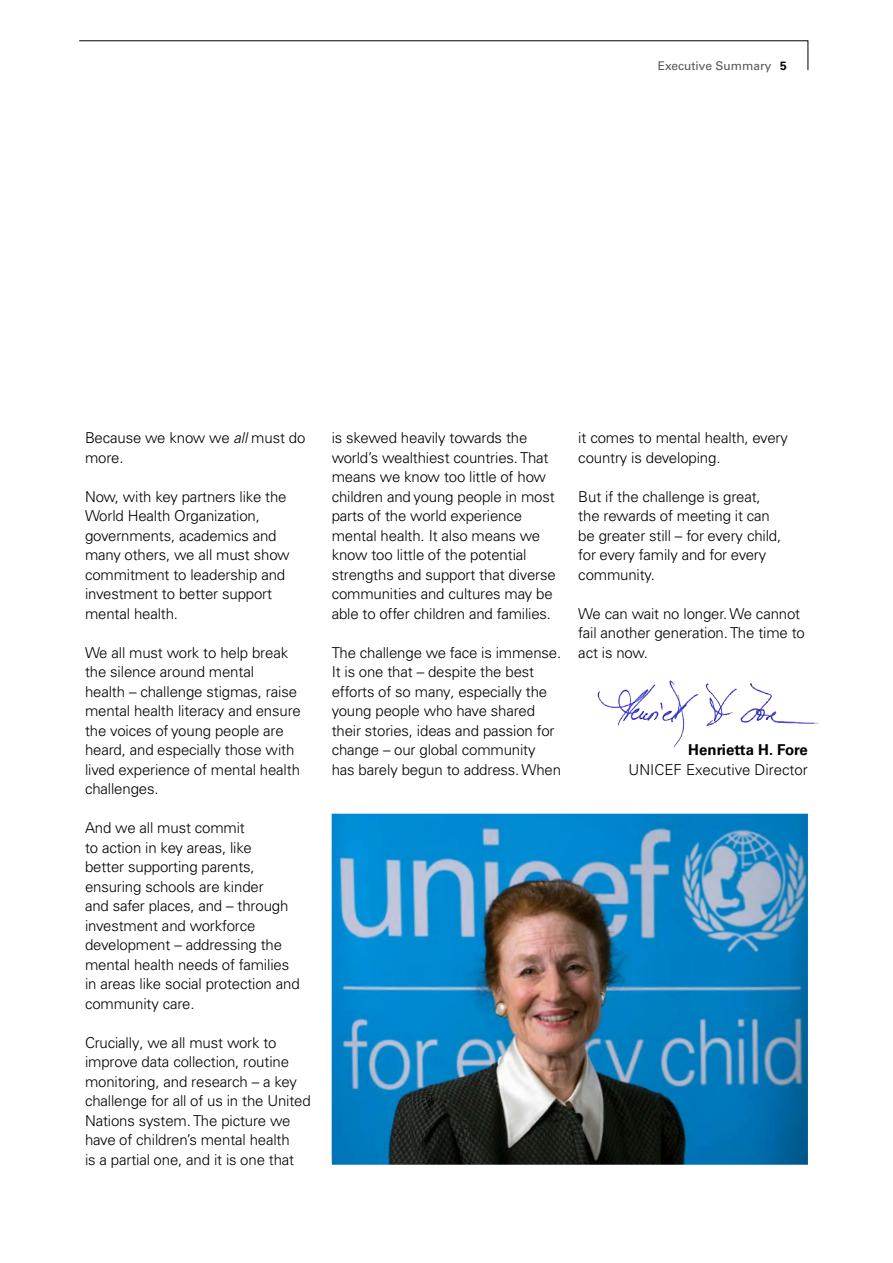
<style>
.page{position:relative;width:893px;height:1263px;background:#fff}
.page>*{position:absolute;margin:0;border:0;box-sizing:border-box;transform-origin:0 0}
.t1{font:300 15px/19.5px "Univers LT Pro 45";letter-spacing:-.01em;color:#000}
.t2{font:700 15px "Univers LT Pro 65";color:#000}
.t3{font:12px "Univers LT Pro 55 Roman";color:#575756}
.s1{font-family:"Univers LT Pro 65";font-weight:700;color:#000}
.s2{font-style:italic}
</style>
<div class="page">
<svg style="left:79px;top:40px;width:730px;height:31px"></svg>
<img style="left:597px;top:680px;width:222px;height:68px">
<img style="left:332px;top:814px;width:476px;height:351px">
<p class="t3" style="left:658px;top:59px;width:130px">Executive Summary <span class="s1">5</span></p>
<p class="t1" style="left:85px;top:428px;width:222px">Because we know we <span class="s2">all</span> must do more.</p>
<p class="t1" style="left:85px;top:486px;width:206px">Now, with key partners like the<br>World Health Organization, governments, academics and many others, we all must show commitment to leadership and investment to better support mental health.</p>
<p class="t1" style="left:85px;top:642px;width:217px">We all must work to help break the silence around mental<br>health – challenge stigmas, raise mental health literacy and ensure the voices of young people are heard, and especially those with lived experience of mental health challenges.</p>
<p class="t1" style="left:85px;top:818px;width:216px">And we all must commit<br>to action in key areas, like<br>better supporting parents, ensuring schools are kinder<br>and safer places, and – through investment and workforce development – addressing the mental health needs of families in areas like social protection and community care.</p>
<p class="t1" style="left:85px;top:1032px;width:227px">Crucially, we all must work to improve data collection, routine monitoring, and research – a key challenge for all of us in the United<br>Nations system. The picture we have of children’s mental health<br>is a partial one, and it is one that</p>
<p class="t1" style="left:332px;top:428px;width:226px">is skewed heavily towards the world’s wealthiest countries. That means we know too little of how children and young people in most parts of the world experience mental health. It also means we know too little of the potential strengths and support that diverse communities and cultures may be able to offer children and families.</p>
<p class="t1" style="left:332px;top:642px;width:231px">The challenge we face is immense.<br>It is one that – despite the best efforts of so many, especially the young people who have shared their stories, ideas and passion for change – our global community has barely begun to address. When</p>
<p class="t1" style="left:578px;top:428px;width:211px">it comes to mental health, every country is developing.</p>
<p class="t1" style="left:578px;top:486px;width:204px">But if the challenge is great, the rewards of meeting it can be greater still – for every child, for every family and for every community.</p>
<p class="t1" style="left:578px;top:603px;width:228px">We can wait no longer. We cannot fail another generation. The time to act is now.</p>
<p class="t2" style="left:688px;top:741px;width:121px">Henrietta H. Fore</p>
<p class="t1" style="left:628px;top:759px;width:181px">UNICEF Executive Director</p>
</div>
